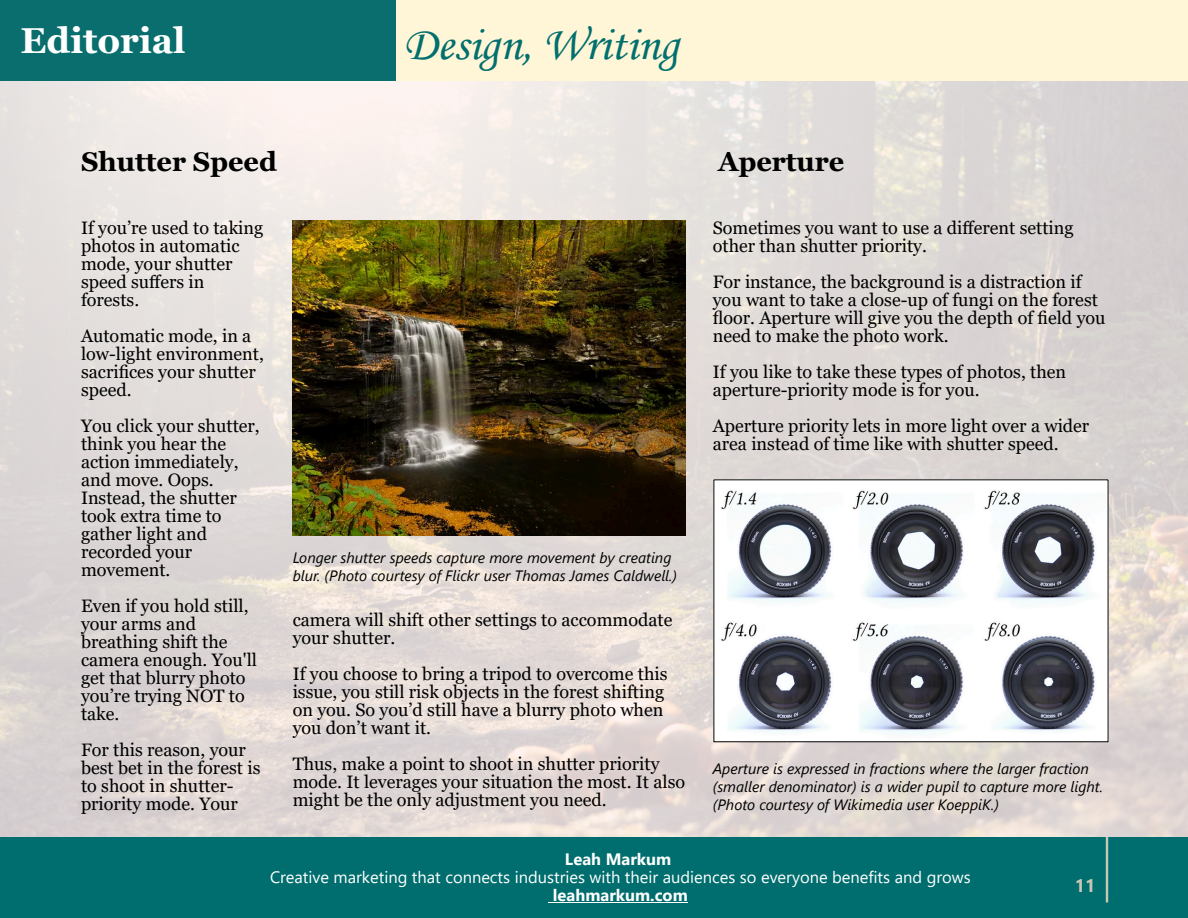
<style>
.page{position:relative;width:1188px;height:918px;background:#fff5d7}
.page>*{position:absolute;margin:0;border:0;box-sizing:border-box;transform-origin:0 0}
.t1{font:48px "Monotype Corsiva";color:#006f6d}
.t2{font:700 36px "Georgia";color:#fff}
.t3{font:700 27px "Georgia";color:#000}
.t4{font:18px "Georgia";color:#000}
.t5{font:700 18px "Segoe UI";color:#c8c8b4}
.t6{font:16.5px "Segoe UI";color:#fff}
.t7{font:700 16.5px "Segoe UI";color:#fff}
.t8{font:italic 15px "Segoe UI";color:#000}
</style>
<div class="page">
<div style="left:0;top:837px;width:1188px;height:81px;background:#006e6e"></div>
<hr style="left:1106px;top:837px;width:2px;height:65px;background:#c8c8b4">
<img style="left:0;top:81px;width:1188px;height:756px">
<div style="left:0;top:0;width:396px;height:81px;background:#0a6e6e"></div>
<img style="left:293px;top:221px;width:393px;height:315px">
<img style="left:716px;top:482px;width:390px;height:258px">
<hr style="left:548px;top:902px;width:140px;height:1px;background:#fff">
<p class="t2" style="left:21px;top:26px;width:167px">Editorial</p>
<p class="t1" style="left:403px;top:26px;width:277px">Design, Writing</p>
<p class="t3" style="left:81px;top:150px;width:198px">Shutter Speed</p>
<p class="t4" style="left:81px;top:221px;width:184px">If you’re used to taking</p>
<p class="t4" style="left:81px;top:239px;width:160px">photos in automatic</p>
<p class="t4" style="left:81px;top:257px;width:153px">mode, your shutter</p>
<p class="t4" style="left:81px;top:275px;width:125px">speed suffers in</p>
<p class="t4" style="left:81px;top:293px;width:60px">forests.</p>
<p class="t4" style="left:81px;top:329px;width:172px">Automatic mode, in a</p>
<p class="t4" style="left:81px;top:347px;width:185px">low-light environment,</p>
<p class="t4" style="left:81px;top:365px;width:176px">sacrifices your shutter</p>
<p class="t4" style="left:81px;top:383px;width:52px">speed.</p>
<p class="t4" style="left:81px;top:419px;width:180px">You click your shutter,</p>
<p class="t4" style="left:81px;top:437px;width:147px">think you hear the</p>
<p class="t4" style="left:81px;top:455px;width:159px">action immediately,</p>
<p class="t4" style="left:81px;top:473px;width:134px">and move. Oops.</p>
<p class="t4" style="left:81px;top:491px;width:157px">Instead, the shutter</p>
<p class="t4" style="left:81px;top:509px;width:142px">took extra time to</p>
<p class="t4" style="left:81px;top:527px;width:128px">gather light and</p>
<p class="t4" style="left:81px;top:545px;width:113px">recorded your</p>
<p class="t4" style="left:81px;top:563px;width:91px">movement.</p>
<p class="t4" style="left:81px;top:599px;width:169px">Even if you hold still,</p>
<p class="t4" style="left:81px;top:617px;width:117px">your arms and</p>
<p class="t4" style="left:81px;top:635px;width:148px">breathing shift the</p>
<p class="t4" style="left:81px;top:653px;width:178px">camera enough. You'll</p>
<p class="t4" style="left:81px;top:671px;width:166px">get that blurry photo</p>
<p class="t4" style="left:81px;top:689px;width:165px">you’re trying NOT to</p>
<p class="t4" style="left:81px;top:707px;width:40px">take.</p>
<p class="t4" style="left:81px;top:743px;width:167px">For this reason, your</p>
<p class="t4" style="left:81px;top:761px;width:181px">best bet in the forest is</p>
<p class="t4" style="left:81px;top:779px;width:154px">to shoot in shutter-</p>
<p class="t4" style="left:81px;top:797px;width:158px">priority mode. Your</p>
<p class="t8" style="left:293px;top:552px;width:380px">Longer shutter speeds capture more movement by creating</p>
<p class="t8" style="left:293px;top:570px;width:386px">blur. (Photo courtesy of Flickr user Thomas James Caldwell.)</p>
<p class="t4" style="left:293px;top:613px;width:381px">camera will shift other settings to accommodate</p>
<p class="t4" style="left:293px;top:631px;width:104px">your shutter.</p>
<p class="t4" style="left:293px;top:667px;width:376px">If you choose to bring a tripod to overcome this</p>
<p class="t4" style="left:293px;top:685px;width:373px">issue, you still risk objects in the forest shifting</p>
<p class="t4" style="left:293px;top:703px;width:372px">on you. So you’d still have a blurry photo when</p>
<p class="t4" style="left:293px;top:721px;width:140px">you don’t want it.</p>
<p class="t4" style="left:293px;top:757px;width:368px">Thus, make a point to shoot in shutter priority</p>
<p class="t4" style="left:293px;top:775px;width:394px">mode. It leverages your situation the most. It also</p>
<p class="t4" style="left:293px;top:793px;width:316px">might be the only adjustment you need.</p>
<p class="t3" style="left:718px;top:150px;width:128px">Aperture</p>
<p class="t4" style="left:713px;top:221px;width:362px">Sometimes you want to use a different setting</p>
<p class="t4" style="left:713px;top:239px;width:216px">other than shutter priority.</p>
<p class="t4" style="left:713px;top:275px;width:370px">For instance, the background is a distraction if</p>
<p class="t4" style="left:713px;top:293px;width:387px">you want to take a close-up of fungi on the forest</p>
<p class="t4" style="left:713px;top:311px;width:394px">floor. Aperture will give you the depth of field you</p>
<p class="t4" style="left:713px;top:329px;width:237px">need to make the photo work.</p>
<p class="t4" style="left:713px;top:365px;width:355px">If you like to take these types of photos, then</p>
<p class="t4" style="left:713px;top:383px;width:268px">aperture-priority mode is for you.</p>
<p class="t4" style="left:713px;top:419px;width:378px">Aperture priority lets in more light over a wider</p>
<p class="t4" style="left:713px;top:437px;width:347px">area instead of time like with shutter speed.</p>
<p class="t8" style="left:713px;top:763px;width:378px">Aperture is expressed in fractions where the larger fraction</p>
<p class="t8" style="left:713px;top:781px;width:392px">(smaller denominator) is a wider pupil to capture more light.</p>
<p class="t8" style="left:713px;top:799px;width:288px">(Photo courtesy of Wikimedia user KoeppiK.)</p>
<p class="t7" style="left:565px;top:853px;width:108px">Leah Markum</p>
<p class="t6" style="left:270px;top:871px;width:702px">Creative marketing that connects industries with their audiences so everyone benefits and grows</p>
<p class="t7" style="left:553px;top:889px;width:136px">leahmarkum.com</p>
<p class="t6" style="left:268px;top:871px;width:702px">Creative marketing that connects industries with their audiences so everyone benefits and grows</p>
<p class="t5" style="left:1075px;top:879px;width:22px">11</p>
</div>
